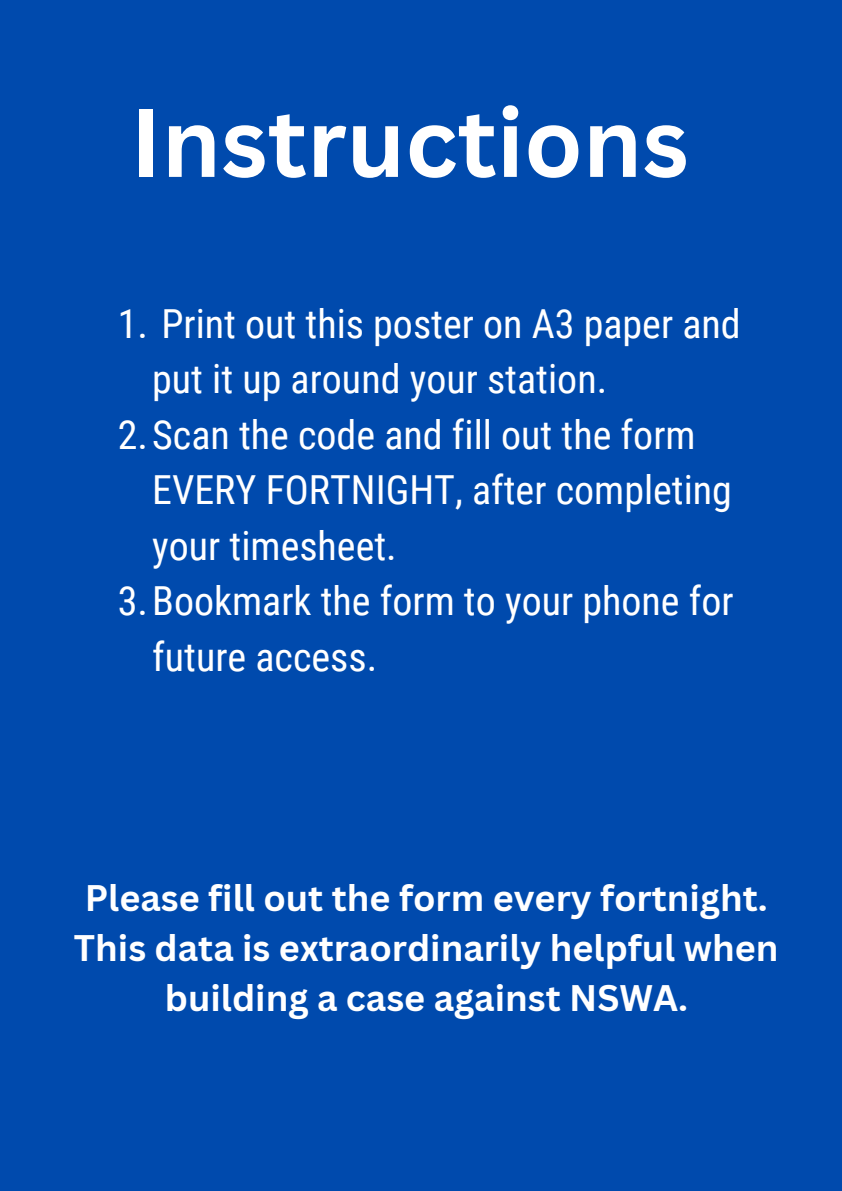
<style>
.page{position:relative;width:842px;height:1191px;background:#fff}
.page>*{position:absolute;margin:0;border:0;box-sizing:border-box;transform-origin:0 0}
.t1{font:700 94px "Canva Sans";color:#fff}
.t2{font:40px/55.5px "Roboto Condensed";color:#fff}
.t3{font:700 36px/50.2px "Canva Sans";color:#fff;text-align:center}
</style>
<div class="page">
<div style="left:0;top:0;width:842px;height:1190px;background:#004aad"></div>
<h1 class="t1" style="left:131px;top:76px;width:559px">Instructions</h1>
<p class="t2" style="left:152px;top:296px;width:590px;text-indent:-34px">1. Print out this poster on A3 paper and put it up around your station.</p>
<p class="t2" style="left:152px;top:407px;width:581px;text-indent:-34px">2.Scan the code and fill out the form<br>EVERY FORTNIGHT, after completing your timesheet.</p>
<p class="t2" style="left:152px;top:573px;width:583px;text-indent:-34px">3.Bookmark the form to your phone for future access.</p>
<h2 class="t3" style="left:74px;top:871px;width:706px">Please fill out the form every fortnight.<br>This data is extraordinarily helpful when building a case against NSWA.</h2>
</div>
